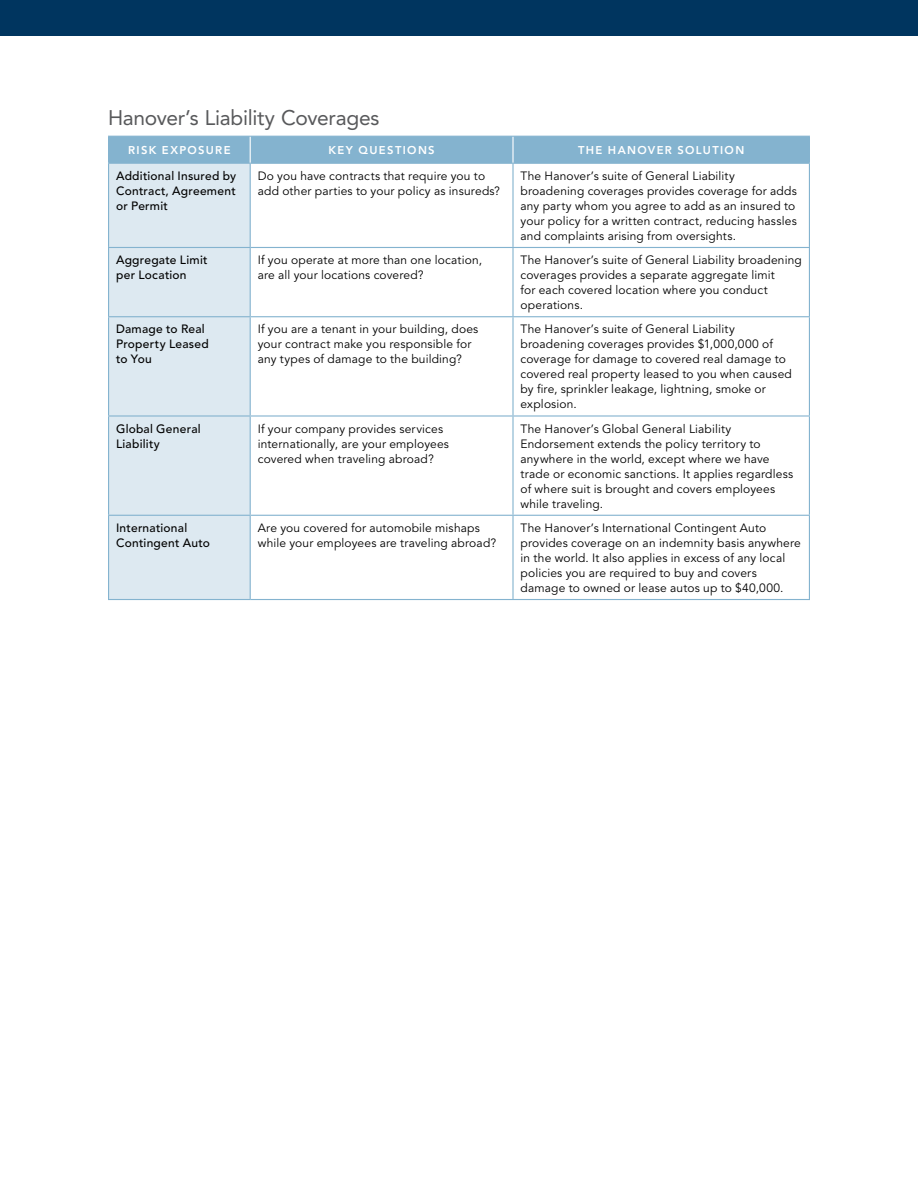
<style>
.page{position:relative;width:918px;height:1188px;background:#fff}
.page>*{position:absolute;margin:0;border:0;box-sizing:border-box;transform-origin:0 0}
.t1{font:21px "Avenir";letter-spacing:-.01em;color:#58595b}
.t2{font:12px/15px "Avenir";letter-spacing:.015em;color:#000}
.t3{font:500 12px/15px "Avenir";letter-spacing:.02em;color:#000}
.t4{font:800 11.25px "Avenir";letter-spacing:.12em;color:#fff}
</style>
<div class="page">
<div style="left:109px;top:164px;width:141px;height:435px;background:#dde9f1"></div>
<hr style="left:108px;top:164px;width:1px;height:83px;background:#84b3cf">
<hr style="left:108px;top:248px;width:1px;height:68px;background:#84b3cf">
<hr style="left:108px;top:317px;width:1px;height:98px;background:#84b3cf">
<hr style="left:108px;top:417px;width:1px;height:98px;background:#84b3cf">
<hr style="left:108px;top:516px;width:1px;height:83px;background:#84b3cf">
<hr style="left:108px;top:247px;width:142px;height:1px;background:#84b3cf">
<hr style="left:108px;top:316px;width:142px;height:1px;background:#84b3cf">
<hr style="left:108px;top:415px;width:142px;height:2px;background:#84b3cf">
<hr style="left:108px;top:515px;width:142px;height:1px;background:#84b3cf">
<hr style="left:108px;top:599px;width:142px;height:1px;background:#84b3cf">
<hr style="left:250px;top:164px;width:1px;height:83px;background:#84b3cf">
<hr style="left:250px;top:247px;width:263px;height:1px;background:#84b3cf">
<hr style="left:250px;top:248px;width:1px;height:68px;background:#84b3cf">
<hr style="left:512px;top:248px;width:2px;height:68px;background:#84b3cf">
<hr style="left:809px;top:248px;width:1px;height:68px;background:#84b3cf">
<hr style="left:250px;top:316px;width:263px;height:1px;background:#84b3cf">
<hr style="left:250px;top:317px;width:1px;height:98px;background:#84b3cf">
<hr style="left:513px;top:316px;width:297px;height:1px;background:#84b3cf">
<hr style="left:512px;top:317px;width:2px;height:98px;background:#84b3cf">
<hr style="left:809px;top:317px;width:1px;height:98px;background:#84b3cf">
<hr style="left:250px;top:415px;width:263px;height:2px;background:#84b3cf">
<hr style="left:250px;top:417px;width:1px;height:98px;background:#84b3cf">
<hr style="left:513px;top:415px;width:297px;height:2px;background:#84b3cf">
<hr style="left:512px;top:417px;width:2px;height:98px;background:#84b3cf">
<hr style="left:809px;top:417px;width:1px;height:98px;background:#84b3cf">
<hr style="left:250px;top:516px;width:1px;height:83px;background:#84b3cf">
<hr style="left:512px;top:516px;width:2px;height:83px;background:#84b3cf">
<hr style="left:809px;top:516px;width:1px;height:83px;background:#84b3cf">
<hr style="left:250px;top:515px;width:263px;height:1px;background:#84b3cf">
<hr style="left:513px;top:515px;width:297px;height:1px;background:#84b3cf">
<hr style="left:250px;top:599px;width:263px;height:1px;background:#84b3cf">
<hr style="left:513px;top:599px;width:297px;height:1px;background:#84b3cf">
<hr style="left:512px;top:164px;width:2px;height:83px;background:#84b3cf">
<hr style="left:809px;top:164px;width:1px;height:83px;background:#84b3cf">
<hr style="left:513px;top:247px;width:297px;height:1px;background:#84b3cf">
<hr style="left:108px;top:163px;width:142px;height:1px;background:#84b3cf">
<hr style="left:250px;top:163px;width:263px;height:1px;background:#84b3cf">
<hr style="left:513px;top:163px;width:297px;height:1px;background:#84b3cf">
<div style="left:108px;top:136px;width:702px;height:27px;background:#84b3cf"></div>
<hr style="left:512px;top:137px;width:2px;height:26px;background:#fff">
<div style="left:0;top:0;width:918px;height:36px;background:#00355f"></div>
<h1 class="t1" style="left:108px;top:106px;width:273px">Hanover’s Liability Coverages</h1>
<p class="t4" style="left:128px;top:143px;width:104px">RISK EXPOSURE</p>
<p class="t4" style="left:329px;top:143px;width:108px">KEY QUESTIONS</p>
<p class="t4" style="left:578px;top:143px;width:168px">THE HANOVER SOLUTION</p>
<p class="t3" style="left:116px;top:169px;width:121px;text-align:justify">Additional Insured by Contract, Agreement or Permit</p>
<p class="t2" style="left:258px;top:169px;width:244px">Do you have contracts that require you to add other parties to your policy as insureds?</p>
<p class="t2" style="left:521px;top:169px;width:278px">The Hanover’s suite of General Liability broadening coverages provides coverage for adds any party whom you agree to add as an insured to your policy for a written contract, reducing hassles and complaints arising from oversights.</p>
<p class="t3" style="left:116px;top:253px;width:93px">Aggregate Limit per Location</p>
<p class="t2" style="left:258px;top:253px;width:226px">If you operate at more than one location, are all your locations covered?</p>
<p class="t2" style="left:521px;top:253px;width:283px">The Hanover’s suite of General Liability broadening coverages provides a separate aggregate limit<br>for each covered location where you conduct operations.</p>
<p class="t3" style="left:116px;top:322px;width:94px">Damage to Real<br>Property Leased to You</p>
<p class="t2" style="left:258px;top:322px;width:222px">If you are a tenant in your building, does your contract make you responsible for any types of damage to the building?</p>
<p class="t2" style="left:521px;top:322px;width:273px">The Hanover’s suite of General Liability broadening coverages provides $1,000,000 of coverage for damage to covered real damage to covered real property leased to you when caused by fire, sprinkler leakage, lightning, smoke or explosion.</p>
<p class="t3" style="left:116px;top:421px;width:86px">Global General<br>Liability</p>
<p class="t2" style="left:258px;top:421px;width:193px">If your company provides services internationally, are your employees covered when traveling abroad?</p>
<p class="t2" style="left:521px;top:421px;width:274px">The Hanover’s Global General Liability Endorsement extends the policy territory to anywhere in the world, except where we have trade or economic sanctions. It applies regardless of where suit is brought and covers employees while traveling.</p>
<p class="t3" style="left:116px;top:521px;width:95px">International<br>Contingent Auto</p>
<p class="t2" style="left:258px;top:521px;width:240px">Are you covered for automobile mishaps while your employees are traveling abroad?</p>
<p class="t2" style="left:521px;top:521px;width:282px">The Hanover’s International Contingent Auto provides coverage on an indemnity basis anywhere in the world. It also applies in excess of any local policies you are required to buy and covers damage to owned or lease autos up to $40,000.</p>
</div>
